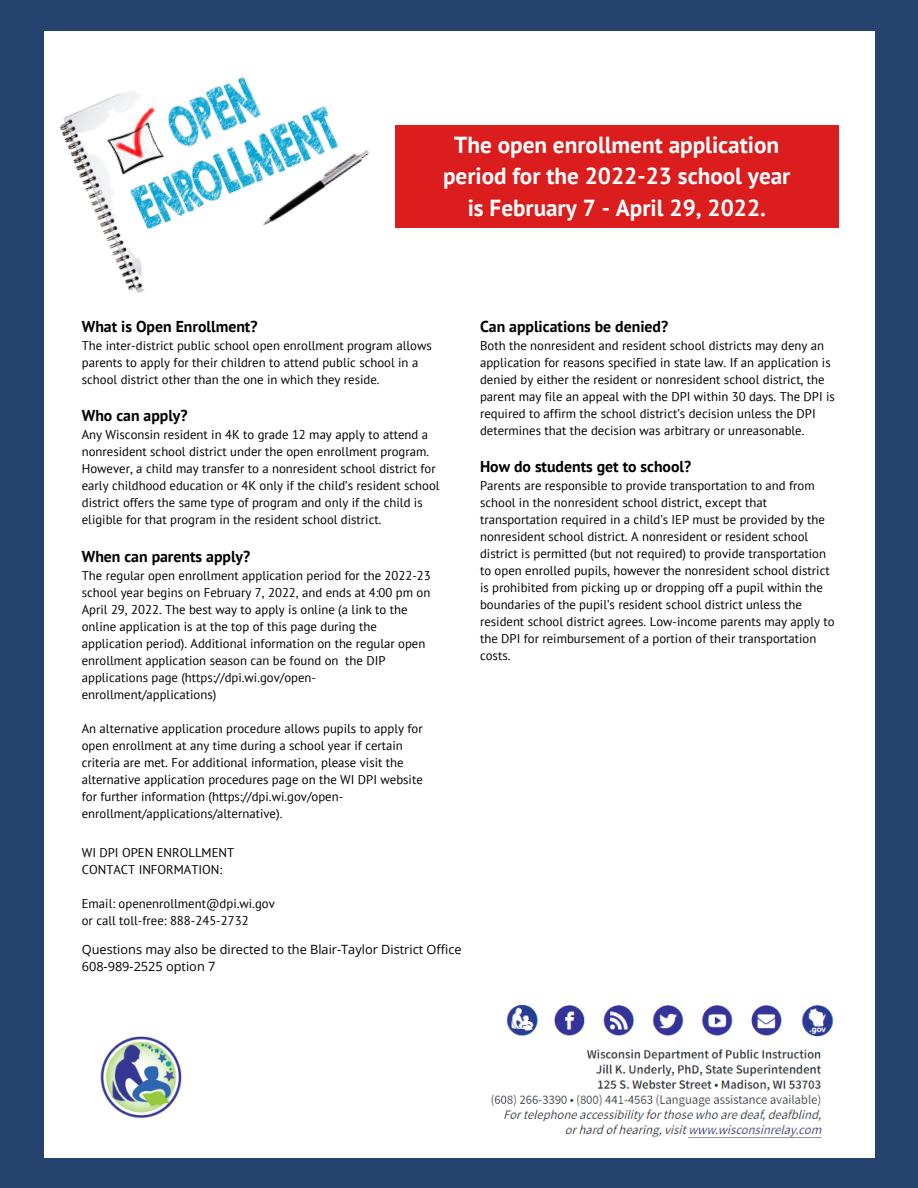
<style>
.page{position:relative;width:918px;height:1188px;background:#26426f}
.page>*{position:absolute;margin:0;border:0;box-sizing:border-box;transform-origin:0 0}
.t1{font:700 23.25px/31.5px "PT Sans";color:#fff;text-align:center}
.t2{font:700 15.75px "PT Sans";color:#000}
.t3{font:12.75px/17px "PT Sans";color:#000}
.t4{font:12.75px "Open Sans";color:#000}
</style>
<div class="page">
<div style="left:44px;top:31px;width:830px;height:1126px;background:#fff"></div>
<img style="left:59px;top:77px;width:354px;height:216px">
<div style="left:395px;top:126px;width:444px;height:102px;background:#db1d1d"></div>
<img style="left:100px;top:1004px;width:734px;height:134px">
<p class="t1" style="left:443px;top:129px;width:349px">The open enrollment application period for the 2022-23 school year is February 7 - April 29, 2022.</p>
<p class="t2" style="left:82px;top:316px;width:177px">What is Open Enrollment?</p>
<p class="t3" style="left:82px;top:337px;width:351px">The inter-district public school open enrollment program allows parents to apply for their children to attend public school in a school district other than the one in which they reside.</p>
<p class="t2" style="left:82px;top:405px;width:107px">Who can apply?</p>
<p class="t3" style="left:82px;top:426px;width:359px">Any Wisconsin resident in 4K to grade 12 may apply to attend a nonresident school district under the open enrollment program.<br>However, a child may transfer to a nonresident school district for early childhood education or 4K only if the child’s resident school district offers the same type of program and only if the child is eligible for that program in the resident school district.</p>
<p class="t2" style="left:82px;top:546px;width:170px">When can parents apply?</p>
<p class="t3" style="left:82px;top:566px;width:351px">The regular open enrollment application period for the 2022-23 school year begins on February 7, 2022, and ends at 4:00 pm on April 29, 2022. The best way to apply is online (a link to the online application is at the top of this page during the application period). Additional information on the regular open enrollment application season can be found on the DIP applications page (https://dpi.wi.gov/open&shy;enrollment/applications)</p>
<p class="t3" style="left:82px;top:719px;width:343px">An alternative application procedure allows pupils to apply for open enrollment at any time during a school year if certain criteria are met. For additional information, please visit the alternative application procedures page on the WI DPI website for further information (https://dpi.wi.gov/open&shy;enrollment/applications/alternative).</p>
<p class="t3" style="left:82px;top:843px;width:154px">WI DPI OPEN ENROLLMENT</p>
<p class="t3" style="left:82px;top:860px;width:142px">CONTACT INFORMATION:</p>
<p class="t3" style="left:82px;top:894px;width:195px">Email: openenrollment@dpi.wi.gov</p>
<p class="t3" style="left:82px;top:911px;width:168px">or call toll-free: 888-245-2732</p>
<p class="t4" style="left:82px;top:940px;width:381px">Questions may also be directed to the Blair-Taylor District Office</p>
<p class="t4" style="left:82px;top:957px;width:135px">608-989-2525 option 7</p>
<p class="t2" style="left:480px;top:316px;width:190px">Can applications be denied?</p>
<p class="t3" style="left:480px;top:337px;width:356px">Both the nonresident and resident school districts may deny an application for reasons specified in state law. If an application is denied by either the resident or nonresident school district, the parent may file an appeal with the DPI within 30 days. The DPI is required to affirm the school district’s decision unless the DPI determines that the decision was arbitrary or unreasonable.</p>
<p class="t2" style="left:480px;top:456px;width:213px">How do students get to school?</p>
<p class="t3" style="left:480px;top:477px;width:356px">Parents are responsible to provide transportation to and from school in the nonresident school district, except that transportation required in a child’s IEP must be provided by the nonresident school district. A nonresident or resident school district is permitted (but not required) to provide transportation to open enrolled pupils, however the nonresident school district is prohibited from picking up or dropping off a pupil within the boundaries of the pupil’s resident school district unless the resident school district agrees. Low-income parents may apply to the DPI for reimbursement of a portion of their transportation costs.</p>
</div>
